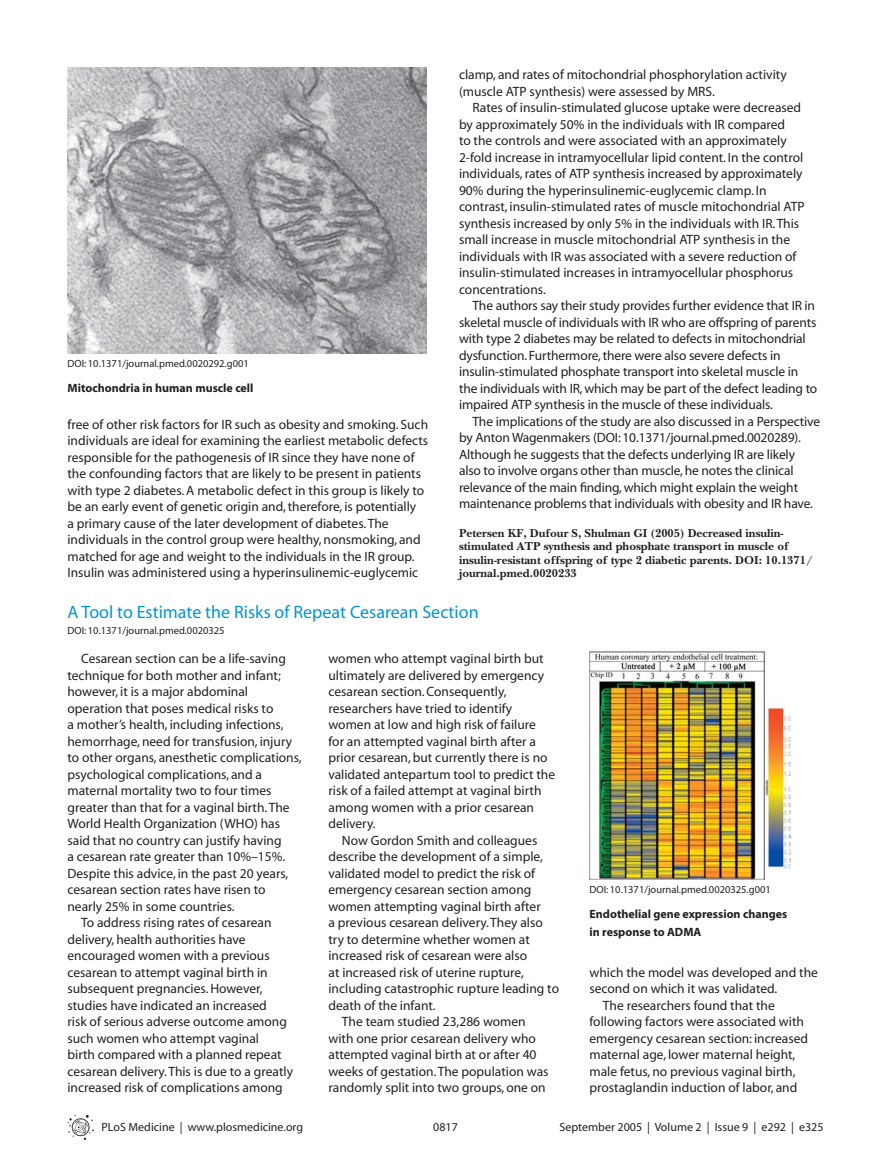
<style>
.page{position:relative;width:891px;height:1175px;background:#fff}
.page>*{position:absolute;margin:0;border:0;box-sizing:border-box;transform-origin:0 0}
.t1{font:18px "Myriad";color:#0095da}
.t2{font:13.5px/16.5px "Myriad";color:#231f20}
.t3{font:700 12px/13.5px "PLB Iserif";color:#231f20}
.t4{font:700 12px/18px "Myriad";color:#231f20}
.t5{font:12px "Myriad";color:#231f20}
.t6{font:10.5px "Myriad";color:#231f20}
</style>
<div class="page">
<svg style="left:68px;top:1115px;width:26px;height:24px"></svg>
<img style="left:68px;top:68px;width:358px;height:286px">
<img style="left:590px;top:651px;width:201px;height:228px">
<p class="t6" style="left:68px;top:359px;width:183px">DOI: 10.1371/journal.pmed.0020292.g001</p>
<p class="t4" style="left:68px;top:380px;width:188px">Mitochondria in human muscle cell</p>
<p class="t2" style="left:68px;top:417px;width:362px">free of other risk factors for IR such as obesity and smoking. Such individuals are ideal for examining the earliest metabolic defects responsible for the pathogenesis of IR since they have none of the confounding factors that are likely to be present in patients with type 2 diabetes. A metabolic defect in this group is likely to be an early event of genetic origin and, therefore, is potentially<br>a primary cause of the later development of diabetes. The individuals in the control group were healthy, nonsmoking, and matched for age and weight to the individuals in the IR group.<br>Insulin was administered using a hyperinsulinemic-euglycemic</p>
<p class="t2" style="left:459px;top:67px;width:329px">clamp, and rates of mitochondrial phosphorylation activity (muscle ATP synthesis) were assessed by MRS.</p>
<p class="t2" style="left:459px;top:100px;width:347px;text-indent:14px">Rates of insulin-stimulated glucose uptake were decreased by approximately 50% in the individuals with IR compared<br>to the controls and were associated with an approximately 2-fold increase in intramyocellular lipid content. In the control individuals, rates of ATP synthesis increased by approximately 90% during the hyperinsulinemic-euglycemic clamp. In contrast, insulin-stimulated rates of muscle mitochondrial ATP synthesis increased by only 5% in the individuals with IR. This small increase in muscle mitochondrial ATP synthesis in the individuals with IR was associated with a severe reduction of insulin-stimulated increases in intramyocellular phosphorus concentrations.</p>
<p class="t2" style="left:459px;top:298px;width:360px;text-indent:14px">The authors say their study provides further evidence that IR in skeletal muscle of individuals with IR who are offspring of parents with type 2 diabetes may be related to defects in mitochondrial dysfunction. Furthermore, there were also severe defects in insulin-stimulated phosphate transport into skeletal muscle in the individuals with IR, which may be part of the defect leading to impaired ATP synthesis in the muscle of these individuals.</p>
<p class="t2" style="left:459px;top:414px;width:363px;text-indent:14px">The implications of the study are also discussed in a Perspective by Anton Wagenmakers (DOI: 10.1371/journal.pmed.0020289).<br>Although he suggests that the defects underlying IR are likely also to involve organs other than muscle, he notes the clinical relevance of the main finding, which might explain the weight maintenance problems that individuals with obesity and IR have.</p>
<p class="t3" style="left:459px;top:527px;width:355px">Petersen KF, Dufour S, Shulman GI (2005) Decreased insulin&shy;stimulated ATP synthesis and phosphate transport in muscle of insulin-resistant offspring of type 2 diabetic parents. DOI: 10.1371/ journal.pmed.0020233</p>
<h1 class="t1" style="left:68px;top:605px;width:413px">A Tool to Estimate the Risks of Repeat Cesarean Section</h1>
<p class="t6" style="left:68px;top:626px;width:159px">DOI: 10.1371/journal.pmed.0020325</p>
<p class="t2" style="left:81px;top:651px;width:206px">Cesarean section can be a life-saving</p>
<p class="t2" style="left:68px;top:668px;width:215px">technique for both mother and infant;</p>
<p class="t2" style="left:68px;top:684px;width:182px">however, it is a major abdominal</p>
<p class="t2" style="left:68px;top:701px;width:207px">operation that poses medical risks to</p>
<p class="t2" style="left:68px;top:717px;width:218px">a mother’s health, including infections,</p>
<p class="t2" style="left:68px;top:734px;width:226px">hemorrhage, need for transfusion, injury</p>
<p class="t2" style="left:68px;top:750px;width:236px">to other organs, anesthetic complications,</p>
<p class="t2" style="left:68px;top:767px;width:196px">psychological complications, and a</p>
<p class="t2" style="left:68px;top:783px;width:205px">maternal mortality two to four times</p>
<p class="t2" style="left:68px;top:800px;width:224px">greater than that for a vaginal birth. The</p>
<p class="t2" style="left:68px;top:816px;width:214px">World Health Organization (WHO) has</p>
<p class="t2" style="left:68px;top:833px;width:216px">said that no country can justify having</p>
<p class="t2" style="left:68px;top:849px;width:219px">a cesarean rate greater than 10%–15%.</p>
<p class="t2" style="left:68px;top:866px;width:222px">Despite this advice, in the past 20 years,</p>
<p class="t2" style="left:68px;top:882px;width:200px">cesarean section rates have risen to</p>
<p class="t2" style="left:68px;top:899px;width:169px">nearly 25% in some countries.</p>
<p class="t2" style="left:81px;top:915px;width:192px">To address rising rates of cesarean</p>
<p class="t2" style="left:68px;top:932px;width:180px">delivery, health authorities have</p>
<p class="t2" style="left:68px;top:948px;width:204px">encouraged women with a previous</p>
<p class="t2" style="left:68px;top:965px;width:202px">cesarean to attempt vaginal birth in</p>
<p class="t2" style="left:68px;top:981px;width:197px">subsequent pregnancies. However,</p>
<p class="t2" style="left:68px;top:998px;width:201px">studies have indicated an increased</p>
<p class="t2" style="left:68px;top:1014px;width:221px">risk of serious adverse outcome among</p>
<p class="t2" style="left:68px;top:1031px;width:193px">such women who attempt vaginal</p>
<p class="t2" style="left:68px;top:1047px;width:216px">birth compared with a planned repeat</p>
<p class="t2" style="left:68px;top:1064px;width:227px">cesarean delivery. This is due to a greatly</p>
<p class="t2" style="left:68px;top:1080px;width:217px">increased risk of complications among</p>
<p class="t2" style="left:328px;top:651px;width:228px">women who attempt vaginal birth but ultimately are delivered by emergency cesarean section. Consequently, researchers have tried to identify women at low and high risk of failure<br>for an attempted vaginal birth after a prior cesarean, but currently there is no validated antepartum tool to predict the risk of a failed attempt at vaginal birth among women with a prior cesarean delivery.</p>
<p class="t2" style="left:342px;top:833px;width:197px">Now Gordon Smith and colleagues</p>
<p class="t2" style="left:328px;top:849px;width:216px">describe the development of a simple,</p>
<p class="t2" style="left:328px;top:866px;width:208px">validated model to predict the risk of</p>
<p class="t2" style="left:328px;top:882px;width:204px">emergency cesarean section among</p>
<p class="t2" style="left:328px;top:899px;width:214px">women attempting vaginal birth after</p>
<p class="t2" style="left:328px;top:915px;width:216px">a previous cesarean delivery. They also</p>
<p class="t2" style="left:328px;top:932px;width:203px">try to determine whether women at</p>
<p class="t2" style="left:328px;top:948px;width:200px">increased risk of cesarean were also</p>
<p class="t2" style="left:328px;top:965px;width:197px">at increased risk of uterine rupture,</p>
<p class="t2" style="left:328px;top:981px;width:232px">including catastrophic rupture leading to</p>
<p class="t2" style="left:328px;top:998px;width:109px">death of the infant.</p>
<p class="t2" style="left:342px;top:1014px;width:185px">The team studied 23,286 women</p>
<p class="t2" style="left:328px;top:1031px;width:209px">with one prior cesarean delivery who</p>
<p class="t2" style="left:328px;top:1047px;width:210px">attempted vaginal birth at or after 40</p>
<p class="t2" style="left:328px;top:1064px;width:222px">weeks of gestation. The population was</p>
<p class="t2" style="left:328px;top:1080px;width:219px">randomly split into two groups, one on</p>
<p class="t6" style="left:590px;top:885px;width:183px">DOI: 10.1371/journal.pmed.0020325.g001</p>
<p class="t4" style="left:590px;top:906px;width:199px">Endothelial gene expression changes in response to ADMA</p>
<p class="t2" style="left:589px;top:965px;width:230px">which the model was developed and the</p>
<p class="t2" style="left:589px;top:981px;width:189px">second on which it was validated.</p>
<p class="t2" style="left:603px;top:998px;width:173px">The researchers found that the</p>
<p class="t2" style="left:589px;top:1014px;width:216px">following factors were associated with</p>
<p class="t2" style="left:589px;top:1031px;width:220px">emergency cesarean section: increased</p>
<p class="t2" style="left:589px;top:1047px;width:207px">maternal age, lower maternal height,</p>
<p class="t2" style="left:589px;top:1064px;width:208px">male fetus, no previous vaginal birth,</p>
<p class="t2" style="left:589px;top:1080px;width:209px">prostaglandin induction of labor, and</p>
<p class="t5" style="left:102px;top:1122px;width:203px">PLoS Medicine | www.plosmedicine.org</p>
<p class="t5" style="left:433px;top:1122px;width:26px">0817</p>
<p class="t5" style="left:559px;top:1122px;width:266px">September 2005 | Volume 2 | Issue 9 | e292 | e325</p>
</div>
